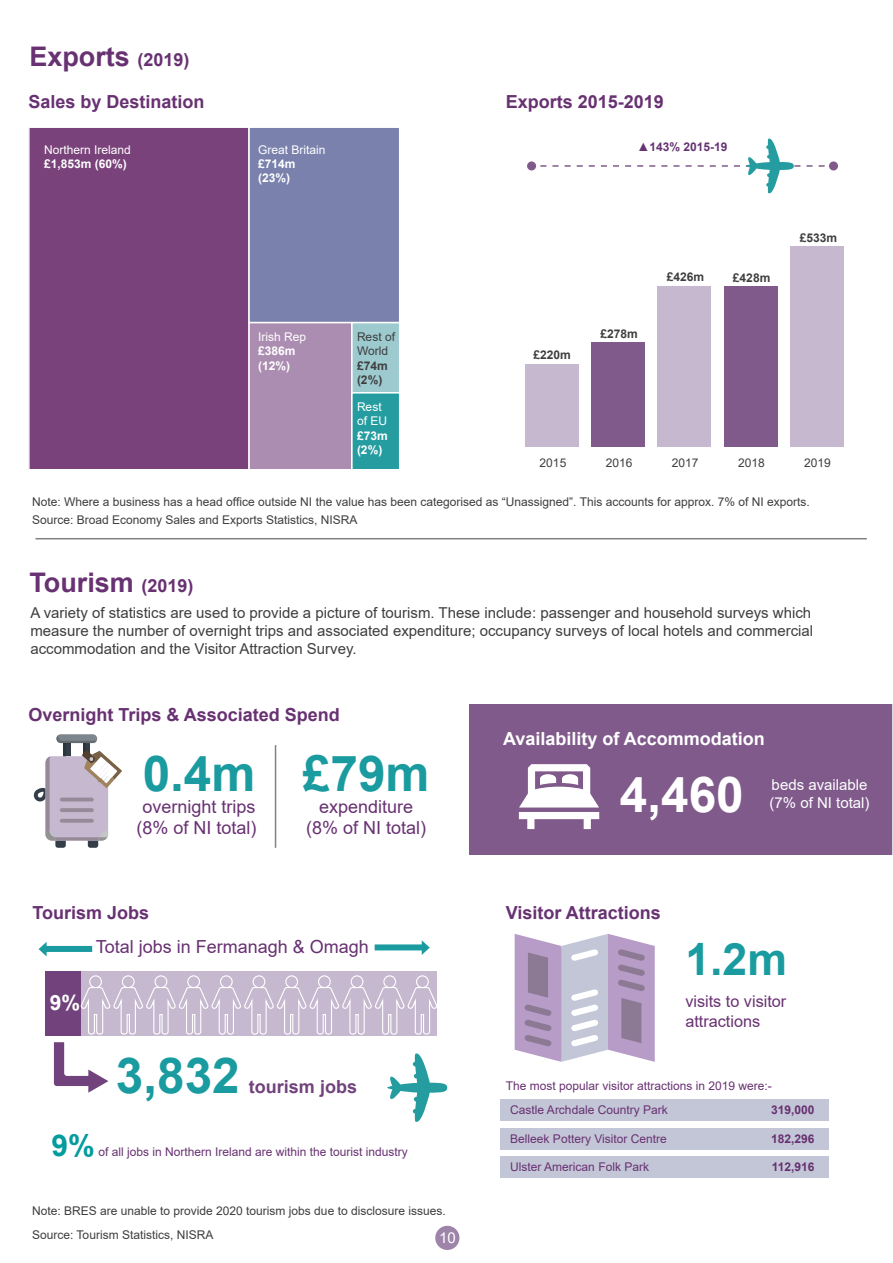
<style>
.page{position:relative;width:893px;height:1263px;background:#fff}
.page>*{position:absolute;margin:0;border:0;box-sizing:border-box;transform-origin:0 0}
.t1{font:700 49.5px "Arial";color:#1a9b9f}
.t2{font:700 49.5px "Arial";color:#fff}
.t3{font:700 44.7px "Arial";color:#1a9b9f}
.t4{font:700 30px "Arial";color:#029c9f}
.t5{font:700 27px "Arial";color:#683172}
.t6{font:700 21px "Arial";color:#fff}
.t7{font:700 18px "Arial";color:#683172}
.t8{font:18px/21.6px "Arial";color:#683172;text-align:center}
.t9{font:700 18px "Arial";color:#fff}
.t10{font:700 18px "Arial";color:#71427c}
.t11{font:16.2px/19.5px "Arial";color:#683172}
.t12{font:15px/18px "Arial";color:#3e3e3f}
.t13{font:15px/18px "Arial";color:#fff}
.t14{font:12px/23.9px "Arial";color:#3e3e3f}
.t15{font:12px "Arial";color:#683172}
.t16{font:12px/14.4px "Arial";color:#fff}
.t17{font:700 12px/14.4px "Arial";color:#fff}
.t18{font:700 12px/14.4px "Arial";color:#3e3e3f}
.t19{font:700 12px "Arial";color:#683172}
.t20{font:700 12px "Arial";color:#653272}
.s1{font-size:18px}
</style>
<div class="page">
<div style="left:435px;top:1226px;width:24px;height:24px;background:#9f84a9;border-radius:50%"></div>
<div style="left:527px;top:161px;width:9px;height:9px;background:#7f5a8b;border-radius:50%"></div>
<div style="left:829px;top:161px;width:9px;height:9px;background:#7f5a8b;border-radius:50%"></div>
<div style="left:500px;top:1099px;width:329px;height:22px;background:#c3c6d6"></div>
<div style="left:500px;top:1128px;width:329px;height:22px;background:#c3c6d6"></div>
<div style="left:500px;top:1156px;width:329px;height:22px;background:#c3c6d6"></div>
<div style="left:469px;top:705px;width:424px;height:150px;background:#7f5a8b"></div>
<hr style="left:36px;top:538px;width:831px;height:1px;background:#808285">
<svg style="left:39px;top:942px;width:53px;height:14px"></svg>
<svg style="left:375px;top:940px;width:55px;height:15px"></svg>
<svg style="left:54px;top:1042px;width:54px;height:51px"></svg>
<svg style="left:387px;top:1053px;width:60px;height:69px"></svg>
<svg style="left:56px;top:734px;width:41px;height:9px"></svg>
<svg style="left:33px;top:735px;width:89px;height:113px"></svg>
<div style="left:80px;top:971px;width:357px;height:65px;background:#c5b8cf"></div>
<div style="left:45px;top:971px;width:35px;height:65px;background:#71427c"></div>
<div style="left:122px;top:975px;width:13px;height:13px;border:1px solid #fff;border-radius:50%"></div>
<div style="left:89px;top:975px;width:13px;height:13px;border:1px solid #fff;border-radius:50%"></div>
<div style="left:155px;top:975px;width:12px;height:13px;border:1px solid #fff;border-radius:50%"></div>
<div style="left:187px;top:975px;width:13px;height:13px;border:1px solid #fff;border-radius:50%"></div>
<div style="left:220px;top:975px;width:13px;height:13px;border:1px solid #fff;border-radius:50%"></div>
<div style="left:253px;top:975px;width:12px;height:13px;border:1px solid #fff;border-radius:50%"></div>
<div style="left:285px;top:975px;width:13px;height:13px;border:1px solid #fff;border-radius:50%"></div>
<div style="left:318px;top:975px;width:13px;height:13px;border:1px solid #fff;border-radius:50%"></div>
<div style="left:351px;top:975px;width:12px;height:13px;border:1px solid #fff;border-radius:50%"></div>
<div style="left:383px;top:975px;width:13px;height:13px;border:1px solid #fff;border-radius:50%"></div>
<div style="left:416px;top:975px;width:13px;height:13px;border:1px solid #fff;border-radius:50%"></div>
<svg style="left:80px;top:986px;width:357px;height:49px"></svg>
<svg style="left:519px;top:764px;width:80px;height:65px"></svg>
<svg style="left:515px;top:934px;width:140px;height:128px;background:#bdafcb"></svg>
<hr style="left:275px;top:745px;width:1px;height:103px;background:#808285">
<div style="left:790px;top:247px;width:53px;height:200px;background:#c5b8cf"></div>
<div style="left:724px;top:286px;width:53px;height:161px;background:#7f5a8b"></div>
<div style="left:658px;top:287px;width:53px;height:160px;background:#c5b8cf"></div>
<div style="left:591px;top:342px;width:53px;height:105px;background:#7f5a8b"></div>
<div style="left:525px;top:364px;width:53px;height:83px;background:#c5b8cf"></div>
<svg style="left:540px;top:138px;width:294px;height:56px"></svg>
<div style="left:29px;top:127px;width:220px;height:343px;background:#79427a"></div>
<div style="left:28px;top:126px;width:222px;height:344px;border:2px solid #fff"></div>
<div style="left:249px;top:127px;width:151px;height:196px;background:#7981ac"></div>
<div style="left:248px;top:126px;width:152px;height:197px;border:2px solid #fff"></div>
<div style="left:249px;top:323px;width:103px;height:147px;background:#ac8db2"></div>
<div style="left:248px;top:322px;width:105px;height:148px;border:2px solid #fff"></div>
<div style="left:352px;top:323px;width:48px;height:70px;background:#9dcacf"></div>
<div style="left:351px;top:322px;width:49px;height:72px;border:2px solid #fff"></div>
<div style="left:352px;top:393px;width:48px;height:77px;background:#259da0"></div>
<div style="left:351px;top:392px;width:49px;height:78px;border:2px solid #fff"></div>
<h3 class="t5" style="left:29px;top:38px;width:162px">Exports <span class="s1">(2019)</span></h3>
<h3 class="t7" style="left:29px;top:89px;width:178px">Sales by Destination</h3>
<p class="t16" style="left:44px;top:142px;width:88px">Northern Ireland</p>
<p class="t17" style="left:44px;top:157px;width:84px">£1,853m (60%)</p>
<p class="t16" style="left:258px;top:142px;width:69px">Great Britain</p>
<p class="t17" style="left:258px;top:157px;width:39px">£714m (23%)</p>
<p class="t16" style="left:258px;top:329px;width:50px">Irish Rep</p>
<p class="t17" style="left:258px;top:344px;width:39px">£386m (12%)</p>
<p class="t14" style="left:357px;top:329px;width:40px;line-height:14.4px">Rest of<br>World</p>
<p class="t18" style="left:357px;top:358px;width:32px">£74m (2%)</p>
<p class="t16" style="left:357px;top:399px;width:32px">Rest of EU</p>
<p class="t17" style="left:357px;top:428px;width:32px">£73m (2%)</p>
<h3 class="t7" style="left:506px;top:89px;width:160px">Exports 2015-2019</h3>
<p class="t20" style="left:638px;top:138px;width:91px">▲143% 2015-19</p>
<p class="t18" style="left:534px;top:348px;width:39px">£220m</p>
<p class="t18" style="left:601px;top:327px;width:39px">£278m</p>
<p class="t18" style="left:667px;top:270px;width:39px">£426m</p>
<p class="t18" style="left:733px;top:271px;width:39px">£428m</p>
<p class="t18" style="left:800px;top:231px;width:39px">£533m</p>
<p class="t14" style="left:540px;top:451px;width:28px">2015</p>
<p class="t14" style="left:606px;top:451px;width:28px">2016</p>
<p class="t14" style="left:672px;top:451px;width:28px">2017</p>
<p class="t14" style="left:738px;top:451px;width:28px">2018</p>
<p class="t14" style="left:804px;top:451px;width:28px">2019</p>
<p class="t14" style="left:32px;top:489px;width:779px">Note: Where a business has a head office outside NI the value has been categorised as “Unassigned”. This accounts for approx. 7% of NI exports.</p>
<p class="t14" style="left:32px;top:508px;width:327px">Source: Broad Economy Sales and Exports Statistics, NISRA</p>
<h3 class="t5" style="left:29px;top:564px;width:166px">Tourism <span class="s1">(2019)</span></h3>
<p class="t12" style="left:30px;top:604px;width:784px">A variety of statistics are used to provide a picture of tourism. These include: passenger and household surveys which measure the number of overnight trips and associated expenditure; occupancy surveys of local hotels and commercial accommodation and the Visitor Attraction Survey.</p>
<h3 class="t7" style="left:28px;top:702px;width:313px">Overnight Trips &amp; Associated Spend</h3>
<h1 class="t1" style="left:143px;top:739px;width:114px">0.4m</h1>
<h3 class="t8" style="left:137px;top:817px;width:122px">(8% of NI total)</h3>
<h3 class="t8" style="left:143px;top:795px;width:115px">overnight trips</h3>
<h3 class="t7" style="left:32px;top:900px;width:118px">Tourism Jobs</h3>
<h1 class="t1" style="left:303px;top:739px;width:128px">£79m</h1>
<h3 class="t8" style="left:306px;top:795px;width:122px">expenditure (8% of NI total)</h3>
<h3 class="t6" style="left:50px;top:988px;width:32px">9%</h3>
<h3 class="t8" style="left:96px;top:936px;width:275px">Total jobs in Fermanagh &amp; Omagh</h3>
<h1 class="t1" style="left:116px;top:1041px;width:125px">3,832</h1>
<h3 class="t10" style="left:249px;top:1074px;width:110px">tourism jobs</h3>
<h3 class="t4" style="left:52px;top:1124px;width:45px">9%</h3>
<p class="t15" style="left:98px;top:1143px;width:311px">of all jobs in Northern Ireland are within the tourist industry</p>
<p class="t14" style="left:32px;top:1199px;width:415px">Note: BRES are unable to provide 2020 tourism jobs due to disclosure issues.<br>Source: Tourism Statistics, NISRA</p>
<p class="t13" style="left:439px;top:1229px;width:18px">10</p>
<h3 class="t9" style="left:503px;top:726px;width:263px">Availability of Accommodation</h3>
<h1 class="t2" style="left:620px;top:760px;width:125px">4,460</h1>
<p class="t13" style="left:770px;top:776px;width:102px">beds available (7% of NI total)</p>
<h3 class="t7" style="left:506px;top:900px;width:157px">Visitor Attractions</h3>
<h2 class="t3" style="left:685px;top:928px;width:103px">1.2m</h2>
<h3 class="t11" style="left:685px;top:992px;width:103px">visits to visitor attractions</h3>
<p class="t15" style="left:506px;top:1077px;width:268px">The most popular visitor attractions in 2019 were:-</p>
<p class="t15" style="left:510px;top:1101px;width:159px">Castle Archdale Country Park</p>
<p class="t15" style="left:510px;top:1130px;width:158px">Belleek Pottery Visitor Centre</p>
<p class="t15" style="left:510px;top:1159px;width:140px">Ulster American Folk Park</p>
<p class="t19" style="left:771px;top:1101px;width:45px">319,000</p>
<p class="t19" style="left:771px;top:1131px;width:45px">182,296</p>
<p class="t19" style="left:772px;top:1158px;width:44px">112,916</p>
</div>
